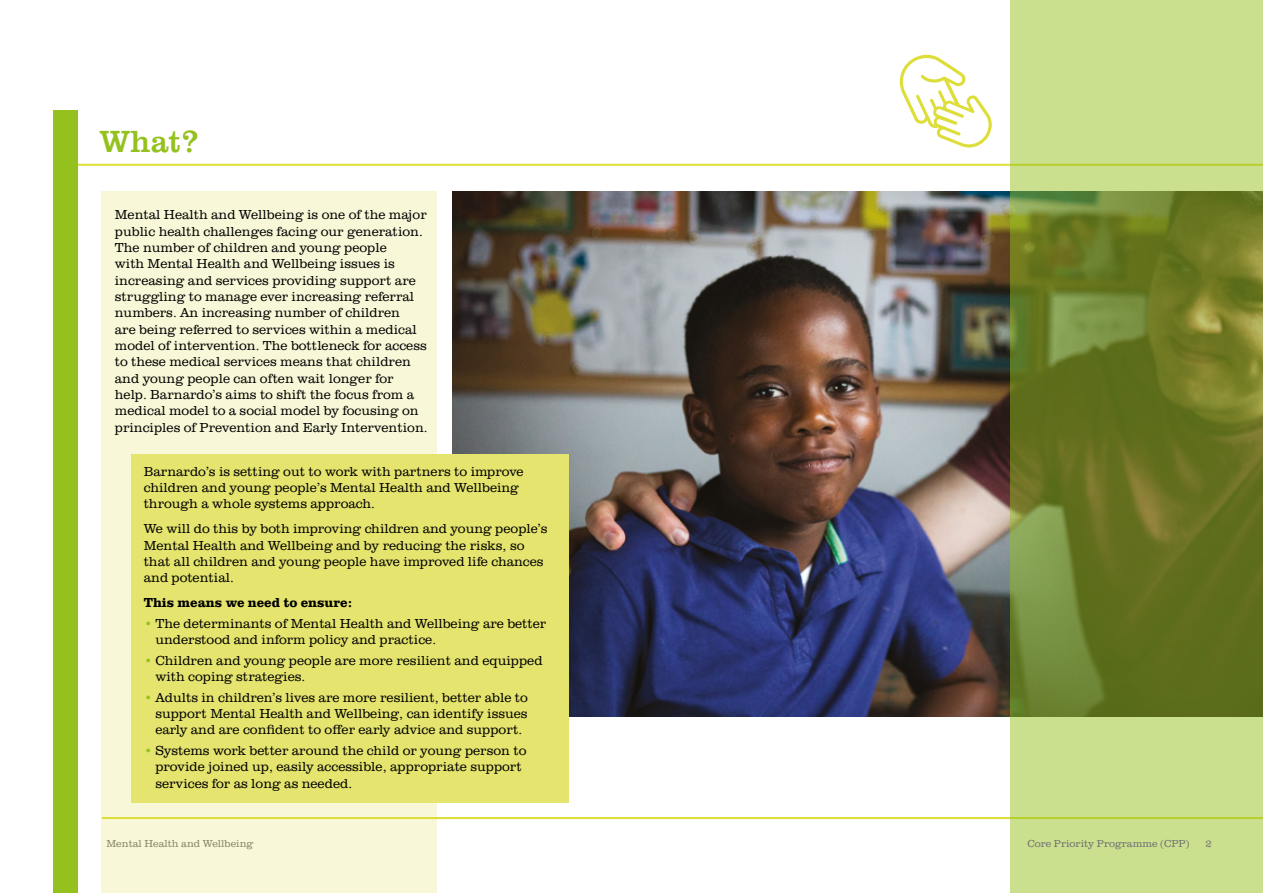
<style>
.page{position:relative;width:1263px;height:893px;background:#fff}
.page>*{position:absolute;margin:0;border:0;box-sizing:border-box;transform-origin:0 0}
.t1{font:31.65px "URW Clarendon TOT";color:#95c11f}
.t2{font:300 13.5px/16.4px "URW Clarendon TOT";color:#000}
.t3{font:700 13.5px "URW Clarendon TOT";color:#000}
.t4{font:300 10.5px "URW Clarendon TOT";color:#706f6f}
.s1{color:#95c11f}
</style>
<div class="page">
<hr style="left:55px;top:164px;width:1208px;height:2px;background:#ddde3a">
<div style="left:101px;top:192px;width:336px;height:701px;background:#f8f8d8"></div>
<img style="left:453px;top:192px;width:557px;height:525px">
<div style="left:53px;top:110px;width:25px;height:783px;background:#95c11f"></div>
<hr style="left:102px;top:817px;width:1161px;height:2px;background:#ddde3a">
<svg style="left:1010px;top:0;width:253px;height:893px;background:#91a350"></svg>
<svg style="left:899px;top:54px;width:93px;height:94px"></svg>
<div style="left:131px;top:454px;width:438px;height:349px;background:#e5e46e"></div>
<h1 class="t1" style="left:99px;top:122px;width:100px">What?</h1>
<p class="t2" style="left:115px;top:207px;width:314px">Mental Health and Wellbeing is one of the major public health challenges facing our generation.<br>The number of children and young people<br>with Mental Health and Wellbeing issues is increasing and services providing support are struggling to manage ever increasing referral numbers. An increasing number of children<br>are being referred to services within a medical model of intervention. The bottleneck for access to these medical services means that children and young people can often wait longer for help. Barnardo’s aims to shift the focus from a medical model to a social model by focusing on principles of Prevention and Early Intervention.</p>
<p class="t2" style="left:144px;top:463px;width:381px">Barnardo’s is setting out to work with partners to improve children and young people’s Mental Health and Wellbeing through a whole systems approach.</p>
<p class="t2" style="left:144px;top:521px;width:405px">We will do this by both improving children and young people’s Mental Health and Wellbeing and by reducing the risks, so that all children and young people have improved life chances and potential.</p>
<p class="t3" style="left:144px;top:595px;width:210px">This means we need to ensure:</p>
<p class="t2" style="left:155px;top:615px;width:392px;text-indent:-12px"><span class="s1">•</span> The determinants of Mental Health and Wellbeing are better understood and inform policy and practice.</p>
<p class="t2" style="left:155px;top:652px;width:389px;text-indent:-12px"><span class="s1">•</span> Children and young people are more resilient and equipped with coping strategies.</p>
<p class="t2" style="left:155px;top:689px;width:374px;text-align:justify;text-indent:-12px"><span class="s1">•</span> Adults in children’s lives are more resilient, better able to support Mental Health and Wellbeing, can identify issues early and are confident to offer early advice and support.</p>
<p class="t2" style="left:155px;top:742px;width:373px;text-indent:-12px"><span class="s1">•</span> Systems work better around the child or young person to provide joined up, easily accessible, appropriate support services for as long as needed.</p>
<p class="t4" style="left:106px;top:838px;width:148px">Mental Health and Wellbeing</p>
<p class="t4" style="left:1027px;top:838px;width:164px">Core Priority Programme (CPP)</p>
<p class="t4" style="left:1205px;top:838px;width:8px">2</p>
</div>
